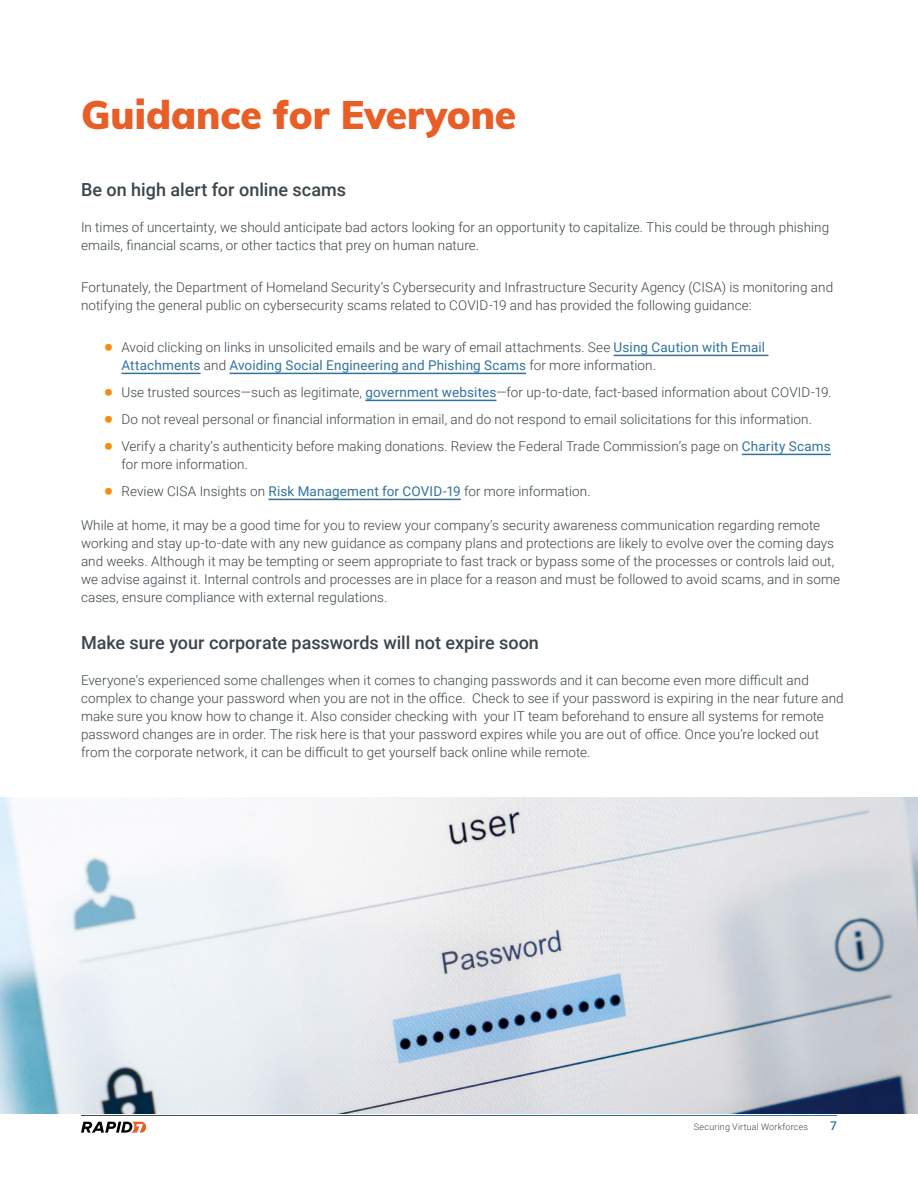
<style>
.page{position:relative;width:918px;height:1188px;background:#fff}
.page>*{position:absolute;margin:0;border:0;box-sizing:border-box;transform-origin:0 0}
.Section_Title{font:900 39px "Muli";color:#e85e26}
.Body_Headline_1{font:500 18px "Roboto";color:#3b454a}
.Body{font:300 13.5px/18px "Roboto";letter-spacing:.005em;color:#3b454a}
.t1{font:500 12px "Roboto";color:#31739c}
.t2{font:300 9px "Roboto";letter-spacing:.02em;color:#3b454a}
.s1{font-weight:900;font-size:27px;color:#f58c12}
.s2{font-weight:400;color:#31739c}
</style>
<div class="page">
<svg style="left:813px;top:1115px;width:24px;height:1px"></svg>
<svg style="left:81px;top:1122px;width:65px;height:11px"></svg>
<hr style="left:614px;top:355px;width:154px;height:1px;background:#31739c">
<hr style="left:122px;top:373px;width:79px;height:1px;background:#31739c">
<hr style="left:229px;top:373px;width:297px;height:1px;background:#31739c">
<hr style="left:365px;top:400px;width:131px;height:1px;background:#31739c">
<hr style="left:742px;top:454px;width:89px;height:1px;background:#31739c">
<hr style="left:268px;top:499px;width:193px;height:1px;background:#31739c">
<img style="left:0;top:798px;width:918px;height:316px">
<p class="Section_Title" style="left:81px;top:86px;width:437px">Guidance for Everyone</p>
<p class="Body_Headline_1" style="left:81px;top:177px;width:266px">Be on high alert for online scams</p>
<p class="Body" style="left:81px;top:218px;width:750px">In times of uncertainty, we should anticipate bad actors looking for an opportunity to capitalize. This could be through phishing emails, financial scams, or other tactics that prey on human nature.</p>
<p class="Body" style="left:81px;top:278px;width:754px">Fortunately, the Department of Homeland Security’s Cybersecurity and Infrastructure Security Agency (CISA) is monitoring and notifying the general public on cybersecurity scams related to COVID-19 and has provided the following guidance:</p>
<p class="Body" style="left:122px;top:338px;width:645px;text-indent:-18px"><span class="s1">•</span> Avoid clicking on links in unsolicited emails and be wary of email attachments. See <span class="s2">Using Caution with Email<br>Attachments</span> and <span class="s2">Avoiding Social Engineering and Phishing Scams</span> for more information.</p>
<p class="Body" style="left:104px;top:383px;width:730px"><span class="s1">•</span> Use trusted sources—such as legitimate, <span class="s2">government websites</span>—for up-to-date, fact-based information about COVID-19.</p>
<p class="Body" style="left:104px;top:410px;width:710px"><span class="s1">•</span> Do not reveal personal or financial information in email, and do not respond to email solicitations for this information.</p>
<p class="Body" style="left:122px;top:437px;width:711px;text-indent:-18px"><span class="s1">•</span> Verify a charity’s authenticity before making donations. Review the Federal Trade Commission’s page on <span class="s2">Charity Scams </span>for more information.</p>
<p class="Body" style="left:104px;top:482px;width:489px"><span class="s1">•</span> Review CISA Insights on <span class="s2">Risk Management for COVID-19</span> for more information.</p>
<p class="Body" style="left:81px;top:516px;width:761px">While at home, it may be a good time for you to review your company’s security awareness communication regarding remote working and stay up-to-date with any new guidance as company plans and protections are likely to evolve over the coming days and weeks. Although it may be tempting or seem appropriate to fast track or bypass some of the processes or controls laid out, we advise against it. Internal controls and processes are in place for a reason and must be followed to avoid scams, and in some cases, ensure compliance with external regulations.</p>
<p class="Body_Headline_1" style="left:81px;top:630px;width:459px">Make sure your corporate passwords will not expire soon</p>
<p class="Body" style="left:81px;top:670px;width:764px">Everyone’s experienced some challenges when it comes to changing passwords and it can become even more difficult and complex to change your password when you are not in the office. Check to see if your password is expiring in the near future and make sure you know how to change it. Also consider checking with your IT team beforehand to ensure all systems for remote password changes are in order. The risk here is that your password expires while you are out of office. Once you’re locked out from the corporate network, it can be difficult to get yourself back online while remote.</p>
<p class="t2" style="left:694px;top:1120px;width:116px">Securing Virtual Workforces</p>
<p class="t1" style="left:830px;top:1118px;width:8px">7</p>
</div>
